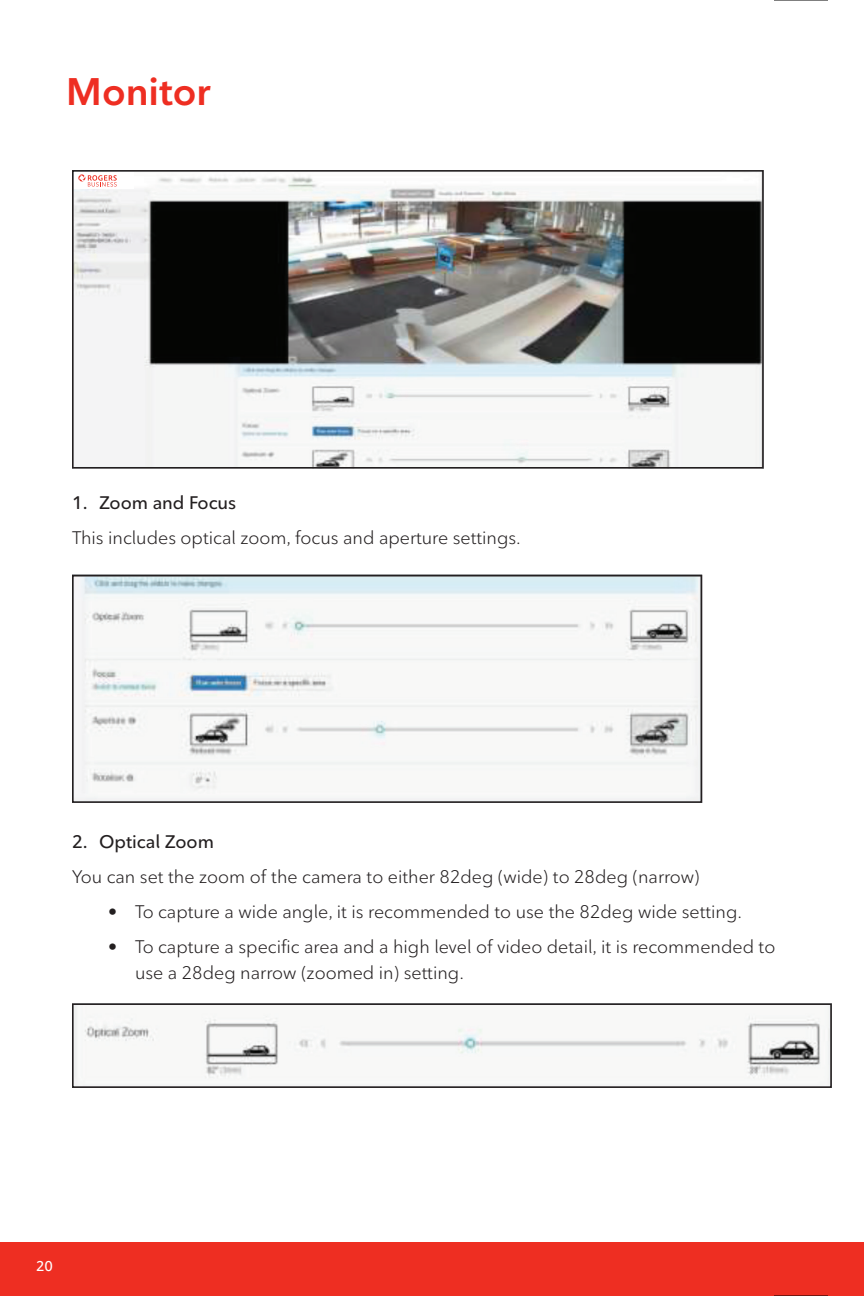
<style>
.page{position:relative;width:864px;height:1296px;background:#fff}
.page>*{position:absolute;margin:0;border:0;box-sizing:border-box;transform-origin:0 0}
.t1{font:600 38px "Ted Next";letter-spacing:-.005em;color:#ee2e22}
.t2{font:18px/26px "Ted Next";color:#231f20}
.t3{font:600 18px "Ted Next";color:#231f20}
.t4{font:600 14px "Ted Next";color:#fff}
</style>
<div class="page">
<div style="left:0;top:1242px;width:864px;height:54px;background:#ee2e22"></div>
<img style="left:75px;top:177px;width:686px;height:289px">
<div style="left:72px;top:170px;width:692px;height:299px;border:2px solid #231f20"></div>
<img style="left:75px;top:578px;width:624px;height:222px">
<div style="left:72px;top:575px;width:630px;height:228px;border:2px solid #231f20"></div>
<img style="left:75px;top:1006px;width:754px;height:79px">
<div style="left:72px;top:1003px;width:760px;height:85px;border:2px solid #231f20"></div>
<div style="left:74px;top:172px;width:60px;height:17px;background:#fff"></div>
<svg style="left:78px;top:174px;width:39px;height:13px"></svg>
<hr style="left:774px;top:0;width:54px;height:1px;background:#000">
<hr style="left:774px;top:1295px;width:54px;height:1px;background:#000">
<h1 class="t1" style="left:66px;top:68px;width:146px">Monitor</h1>
<p class="t3" style="left:72px;top:492px;width:166px">1. Zoom and Focus</p>
<p class="t2" style="left:72px;top:525px;width:450px">This includes optical zoom, focus and aperture settings.</p>
<p class="t3" style="left:72px;top:831px;width:143px">2. Optical Zoom</p>
<p class="t2" style="left:72px;top:864px;width:629px">You can set the zoom of the camera to either 82deg (wide) to 28deg (narrow)</p>
<p class="t2" style="left:108px;top:899px;width:636px">• To capture a wide angle, it is recommended to use the 82deg wide setting.</p>
<p class="t2" style="left:135px;top:934px;width:642px;text-indent:-27px">• To capture a specific area and a high level of video detail, it is recommended to use a 28deg narrow (zoomed in) setting.</p>
<p class="t4" style="left:36px;top:1257px;width:18px">20</p>
</div>
